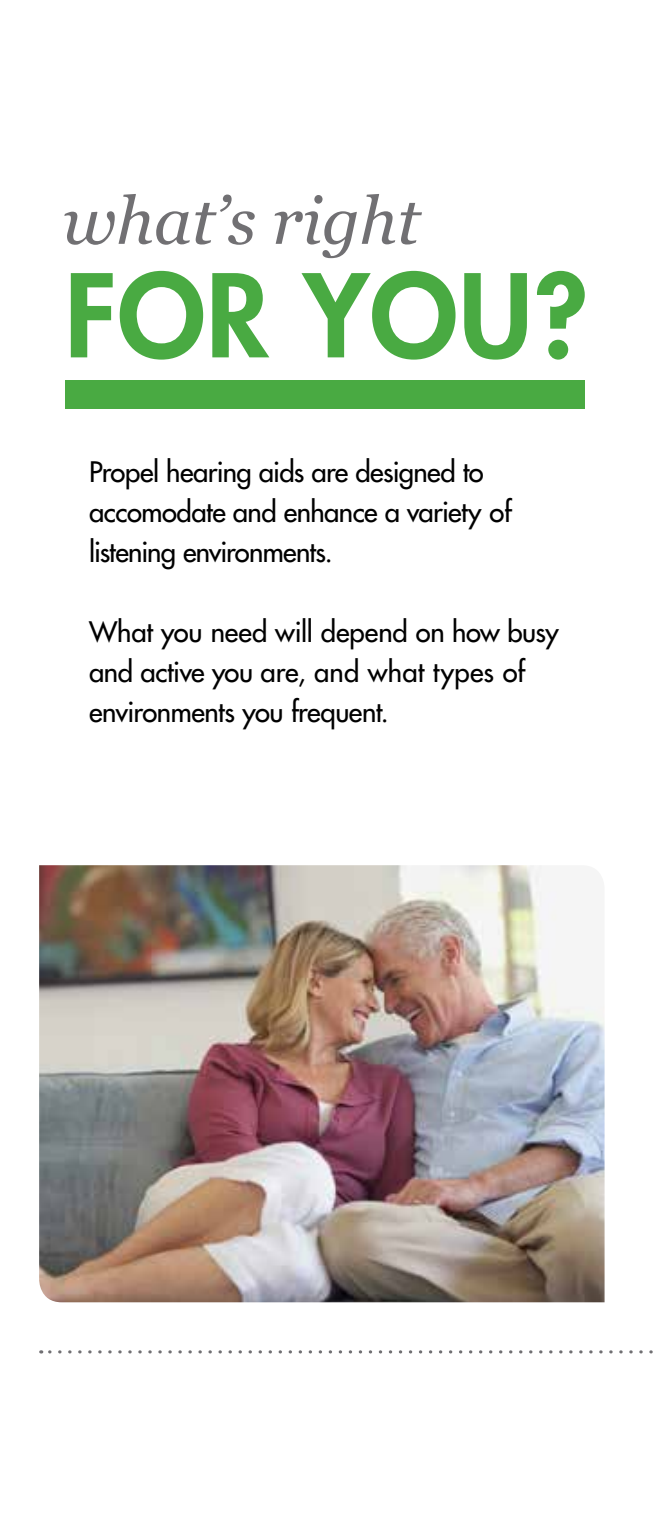
<style>
.page{position:relative;width:653px;height:1530px;background:#fff}
.page>*{position:absolute;margin:0;border:0;box-sizing:border-box;transform-origin:0 0}
.t1{font:800 111.75px "Futura Std";letter-spacing:.01em;color:#49aa42}
.t2{font:italic 66px "Georgia";color:#717073}
.t3{font:500 27.5px/40px "Futura Std";letter-spacing:-.02em;color:#000}
</style>
<div class="page">
<img style="left:39px;top:865px;width:565px;height:437px">
<div style="left:65px;top:380px;width:519px;height:29px;background:#49aa42"></div>
<svg style="left:41px;top:1350px;width:612px;height:4px"></svg>
<h2 class="t2" style="left:62px;top:179px;width:359px">what’s right</h2>
<h1 class="t1" style="left:65px;top:245px;width:524px">FOR YOU?</h1>
<p class="t3" style="left:89px;top:452px;width:424px">Propel hearing aids are designed to accomodate and enhance a variety of listening environments.</p>
<p class="t3" style="left:89px;top:612px;width:471px">What you need will depend on how busy and active you are, and what types of environments you frequent.</p>
</div>
